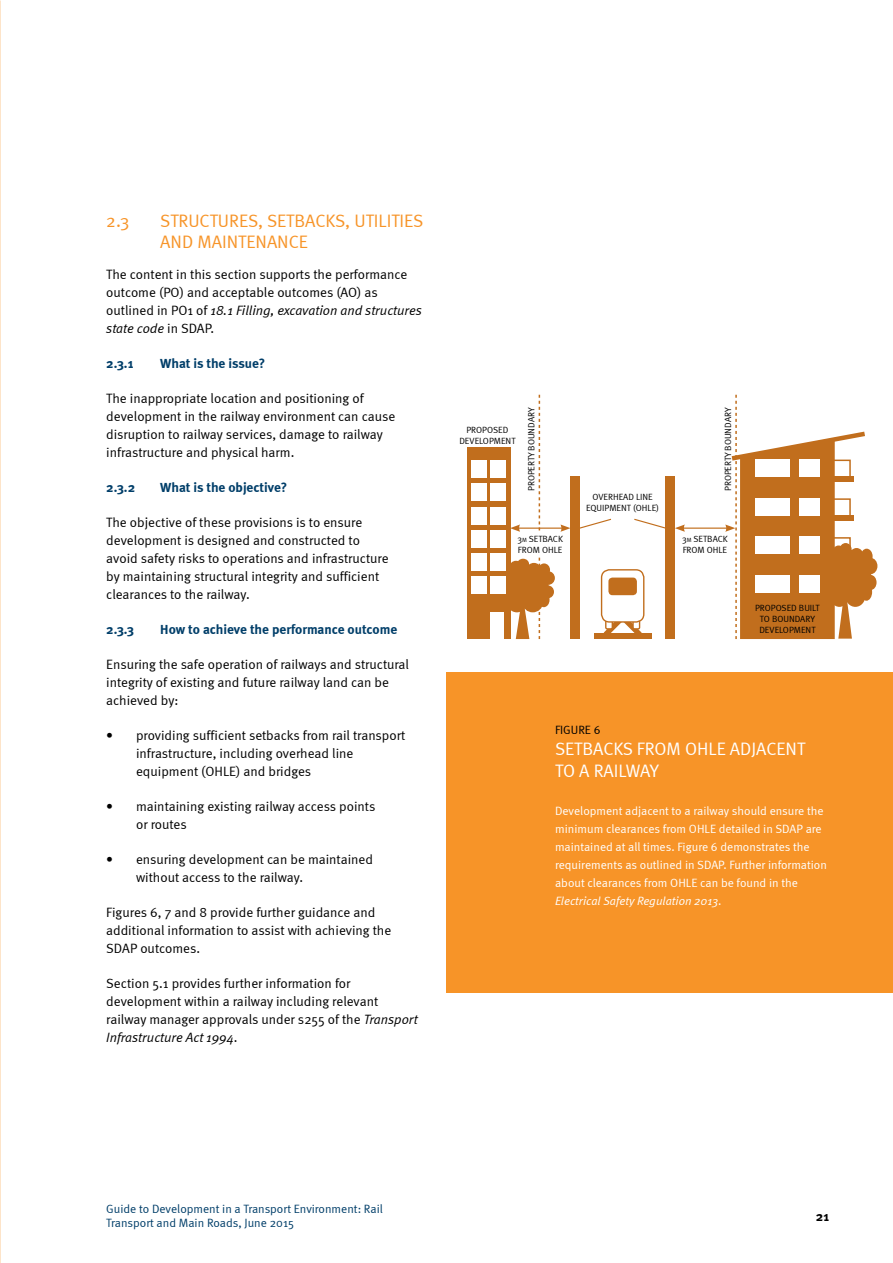
<style>
.page{position:relative;width:893px;height:1263px;background:#fff}
.page>*{position:absolute;margin:0;border:0;box-sizing:border-box;transform-origin:0 0}
.t1{font:18px/21.6px "Meta Normal";color:#f79428}
.t2{font:18px/21.6px "Meta Normal";color:#fff}
.t3{font:13.5px/18px "Meta Normal";color:#000}
.t4{font:700 13.5px "Meta";color:#003e69}
.t5{font:700 13.5px "Meta";color:#000}
.t6{font:12px/18px "Meta Normal";color:#fff}
.t7{font:12px/14.4px "Meta Normal";color:#003e69}
.t8{font:12px "Meta Normal";color:#000}
.t9{font:9px/10.8px "Meta Normal";color:#000;text-align:center}
.s1{font-style:italic}
.s2{font-size:6px}
</style>
<div class="page">
<div style="left:446px;top:672px;width:447px;height:320px;background:#f79428"></div>
<div style="left:517px;top:559px;width:12px;height:10px;background:#c16e1d;border-radius:50%"></div>
<div style="left:527px;top:563px;width:14px;height:11px;background:#c16e1d;border-radius:50%"></div>
<div style="left:538px;top:563px;width:12px;height:13px;background:#c16e1d;border-radius:50%"></div>
<div style="left:541px;top:571px;width:14px;height:14px;background:#c16e1d;border-radius:50%"></div>
<div style="left:543px;top:585px;width:11px;height:13px;background:#c16e1d;border-radius:50%"></div>
<div style="left:538px;top:593px;width:12px;height:14px;background:#c16e1d;border-radius:50%"></div>
<div style="left:523px;top:594px;width:20px;height:18px;background:#c16e1d;border-radius:50%"></div>
<div style="left:506px;top:590px;width:21px;height:22px;background:#c16e1d;border-radius:50%"></div>
<div style="left:509px;top:561px;width:14px;height:13px;background:#c16e1d;border-radius:50%"></div>
<div style="left:502px;top:564px;width:45px;height:43px;background:#c16e1d;border-radius:50%"></div>
<svg style="left:516px;top:608px;width:13px;height:31px"></svg>
<div style="left:594px;top:634px;width:57px;height:5px;background:#c16e1d"></div>
<svg style="left:604px;top:620px;width:38px;height:14px"></svg>
<div style="left:606px;top:620px;width:6px;height:9px;background:#fff;border-radius:2px"></div>
<div style="left:605px;top:620px;width:8px;height:9px;border:1px solid #c16e1d;border-radius:2px"></div>
<div style="left:633px;top:620px;width:7px;height:9px;background:#fff;border-radius:2px"></div>
<div style="left:632px;top:620px;width:8px;height:9px;border:1px solid #c16e1d;border-radius:2px"></div>
<div style="left:602px;top:570px;width:42px;height:52px;background:#fff;border-radius:8px"></div>
<div style="left:601px;top:569px;width:43px;height:54px;border:1px solid #c16e1d;border-radius:8px"></div>
<div style="left:608px;top:578px;width:29px;height:17px;background:#c16e1d;border-radius:4px"></div>
<div style="left:665px;top:477px;width:10px;height:162px;background:#c16e1d"></div>
<div style="left:570px;top:477px;width:10px;height:162px;background:#c16e1d"></div>
<svg style="left:634px;top:518px;width:31px;height:11px"></svg>
<hr style="left:683px;top:527px;width:45px;height:2px;background:#c16e1d">
<svg style="left:675px;top:524px;width:10px;height:8px"></svg>
<hr style="left:518px;top:527px;width:45px;height:2px;background:#c16e1d">
<svg style="left:510px;top:524px;width:10px;height:8px"></svg>
<svg style="left:560px;top:524px;width:10px;height:8px"></svg>
<svg style="left:539px;top:395px;width:1px;height:244px"></svg>
<div style="left:467px;top:447px;width:43px;height:192px;background:#c16e1d"></div>
<div style="left:471px;top:460px;width:16px;height:18px;background:#fff"></div>
<div style="left:490px;top:460px;width:16px;height:18px;background:#fff"></div>
<div style="left:471px;top:483px;width:16px;height:18px;background:#fff"></div>
<div style="left:490px;top:483px;width:16px;height:18px;background:#fff"></div>
<div style="left:471px;top:507px;width:16px;height:17px;background:#fff"></div>
<div style="left:490px;top:507px;width:16px;height:17px;background:#fff"></div>
<div style="left:471px;top:530px;width:16px;height:17px;background:#fff"></div>
<div style="left:490px;top:530px;width:16px;height:17px;background:#fff"></div>
<div style="left:471px;top:553px;width:16px;height:18px;background:#fff"></div>
<div style="left:490px;top:553px;width:16px;height:18px;background:#fff"></div>
<div style="left:471px;top:576px;width:16px;height:18px;background:#fff"></div>
<div style="left:490px;top:576px;width:16px;height:18px;background:#fff"></div>
<div style="left:490px;top:612px;width:14px;height:27px;background:#fff"></div>
<div style="left:861px;top:549px;width:12px;height:15px;background:#c16e1d;border-radius:50%"></div>
<div style="left:864px;top:558px;width:13px;height:16px;background:#c16e1d;border-radius:50%"></div>
<div style="left:865px;top:575px;width:11px;height:15px;background:#c16e1d;border-radius:50%"></div>
<div style="left:861px;top:583px;width:11px;height:18px;background:#c16e1d;border-radius:50%"></div>
<div style="left:857px;top:569px;width:15px;height:21px;background:#c16e1d;border-radius:50%"></div>
<svg style="left:725px;top:395px;width:140px;height:244px"></svg>
<div style="left:535px;top:533px;width:9px;height:23px;background:#fff"></div>
<svg style="left:580px;top:518px;width:31px;height:11px"></svg>
<h1 class="t1" style="left:160px;top:209px;width:265px;text-indent:10px">tructures, setbacks, utilities and maintenance</h1>
<p class="t3" style="left:106px;top:265px;width:317px">The content in this section supports the performance outcome (PO) and acceptable outcomes (AO) as outlined in PO 1 of <span class="s1">18.1 Filling, excavation and structures state code</span> in SDAP</p>
<p class="t3" style="left:210px;top:319px;width:5px">.</p>
<p class="t4" style="left:106px;top:355px;width:29px">2.3.1</p>
<p class="t4" style="left:160px;top:355px;width:107px">What is the issue?</p>
<p class="t3" style="left:106px;top:389px;width:290px">The inappropriate location and positioning of development in the railway environment can cause disruption to railway services, damage to railway infrastructure and physical harm.</p>
<p class="t4" style="left:106px;top:479px;width:30px">2.3.2</p>
<p class="t4" style="left:160px;top:479px;width:129px">What is the objective?</p>
<p class="t3" style="left:106px;top:513px;width:284px">The objective of these provisions is to ensure development is designed and constructed to avoid safety risks to operations and infrastructure by maintaining structural integrity and sufficient clearances to the railway.</p>
<p class="t4" style="left:106px;top:621px;width:29px">2.3.3</p>
<p class="t4" style="left:160px;top:621px;width:238px">How to achieve the performance outcome</p>
<p class="t3" style="left:106px;top:655px;width:304px">Ensuring the safe operation of railways and structural integrity of existing and future railway land can be achieved by:</p>
<p class="t3" style="left:136px;top:726px;width:271px;text-indent:-30px">• providing sufficient setbacks from rail transport infrastructure, including overhead line equipment (OHLE) and bridges</p>
<p class="t3" style="left:136px;top:797px;width:241px;text-indent:-30px">• maintaining existing railway access points or routes</p>
<p class="t3" style="left:136px;top:850px;width:238px;text-indent:-30px">• ensuring development can be maintained without access to the railway.</p>
<p class="t3" style="left:106px;top:903px;width:287px">Figures 6, 7 and 8 provide further guidance and additional information to assist with achieving the<br>SDAP</p>
<h1 class="t1" style="left:106px;top:209px;width:38px">2.3 S</h1>
<p class="t3" style="left:140px;top:939px;width:61px">outcomes.</p>
<p class="t3" style="left:106px;top:974px;width:313px">Section 5.1 provides further information for development within a railway including relevant railway manager approvals under s255 of the <span class="s1">Transport Infrastructure Act 1994</span>.</p>
<p class="t9" style="left:459px;top:425px;width:58px">proposed development</p>
<p class="t9" style="left:526px;top:491px;width:84px;rotate:-90deg">property boundary</p>
<p class="t9" style="left:517px;top:534px;width:46px;text-align:left">3<span class="s2">m</span> setback from oh le</p>
<p class="t9" style="left:586px;top:492px;width:74px">overh ead line equipment (OHLE)</p>
<p class="t9" style="left:722px;top:491px;width:84px;rotate:-90deg">property boundary</p>
<p class="t9" style="left:682px;top:534px;width:46px;text-align:left">3<span class="s2">m</span> setback from oh le</p>
<p class="t9" style="left:755px;top:602px;width:66px">proposed built to boundary development</p>
<p class="t8" style="left:555px;top:723px;width:47px">Figure 6</p>
<h1 class="t2" style="left:555px;top:738px;width:252px">Setbacks from OHLE adjacent to a railway</h1>
<p class="t6" style="left:555px;top:802px;width:270px">Development adjacent to a railway should ensure the minimum clearances from OHLE detailed in SDAP</p>
<p class="t6" style="left:555px;top:820px;width:268px;text-indent:251px">are maintained at all times. Figure 6 demonstrates the requirements as outlined in SDAP</p>
<p class="t6" style="left:555px;top:856px;width:273px;text-indent:168px">. Further information about clearances from OHLE can be found in the<br><span class="s1">Electrical Safety Regulation 2013</span>.</p>
<p class="t7" style="left:106px;top:1201px;width:278px">Guide to Development in a Transport Environment: Rail<br>Transport and Main Roads, June 2015</p>
<p class="t5" style="left:816px;top:1208px;width:15px">21</p>
</div>
